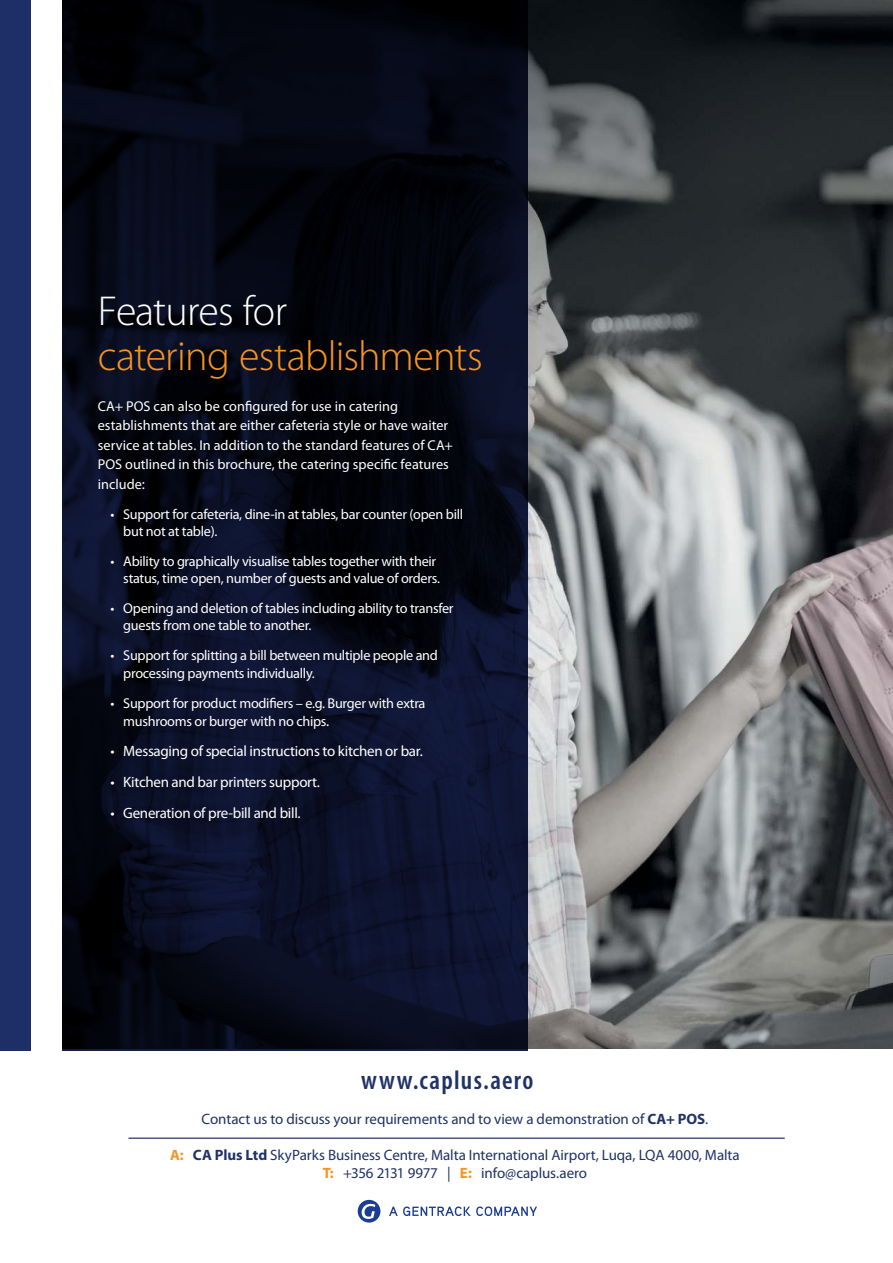
<style>
.page{position:relative;width:893px;height:1263px;background:#fff}
.page>*{position:absolute;margin:0;border:0;box-sizing:border-box;transform-origin:0 0}
.t1{font:300 42px "Myriad Pro";letter-spacing:-.02em;color:#f79323}
.t2{font:300 42px "Myriad Pro";letter-spacing:-.02em;color:#fff}
.t3{font:600 condensed 26.85px "Myriad Pro";letter-spacing:.05em;color:#203266}
.t4{font:15px/18px "Myriad Pro";letter-spacing:-.005em;color:#203266;text-align:center}
.t5{font:15px "Myriad Pro";letter-spacing:-.02em;color:#fff}
.t6{font:14.25px/17.2px "Myriad Pro";letter-spacing:-.02em;color:#fff}
.t7{font:14.25px/19.5px "Myriad Pro";color:#fff}
.s1{font-size:15px}
.s2{font-weight:700}
.s3{font-weight:700;color:#f79323}
</style>
<div class="page">
<img style="left:527px;top:0;width:366px;height:1048px">
<div style="left:0;top:0;width:31px;height:1050px;background:#1d2f66"></div>
<svg style="left:62px;top:0;width:465px;height:1050px;background:#070b1b"></svg>
<hr style="left:128px;top:1137px;width:657px;height:2px;background:#203266">
<svg style="left:389px;top:1206px;width:148px;height:10px"></svg>
<svg style="left:358px;top:1200px;width:22px;height:22px"></svg>
<h1 class="t2" style="left:98px;top:295px;width:191px">Features for</h1>
<h1 class="t1" style="left:98px;top:339px;width:387px">catering establishments</h1>
<p class="t7" style="left:98px;top:397px;width:357px">CA+ POS can also be configured for use in catering establishments that are either cafeteria style or have waiter service at tables. In addition to the standard features of CA+ POS outlined in this brochure, the catering specific features include<span class="s1">:</span></p>
<p class="t6" style="left:123px;top:506px;width:341px;text-indent:-13px">• Support for cafeteria, dine-in at tables, bar counter (open bill but not at table).</p>
<p class="t6" style="left:111px;top:554px;width:331px;text-align:right">• Ability to graphically visualise tables together with their status, time open, number of guests and value of orders.</p>
<p class="t6" style="left:123px;top:601px;width:332px;text-indent:-13px">• Opening and deletion of tables including ability to transfer guests from one table to another.</p>
<p class="t6" style="left:123px;top:648px;width:316px;text-indent:-13px">• Support for splitting a bill between multiple people and processing payments individually.</p>
<p class="t6" style="left:123px;top:695px;width:304px;line-height:18px;text-indent:-13px">• Support for product modifiers – e.g. Burger with extra mushrooms or burger with no chips<span class="s1">.</span></p>
<p class="t5" style="left:111px;top:745px;width:314px">• Messaging of special instructions to kitchen or bar.</p>
<p class="t5" style="left:111px;top:776px;width:211px">• Kitchen and bar printers support.</p>
<p class="t5" style="left:111px;top:807px;width:191px">• Generation of pre-bill and bill.</p>
<h2 class="t3" style="left:361px;top:1070px;width:174px">www.caplus.aero</h2>
<p class="t4" style="left:202px;top:1111px;width:508px">Contact us to discuss your requirements and to view a demonstration of <span class="s2">CA+ POS</span>.</p>
<p class="t4" style="left:170px;top:1147px;width:571px"><span class="s3">A:</span> <span class="s2">CA Plus Ltd</span> SkyParks Business Centre, Malta International Airport, Luqa, LQA 4000, Malta<br><span class="s3">T:</span> +356 2131 9977 | <span class="s3">E:</span> info@caplus.aero</p>
</div>
